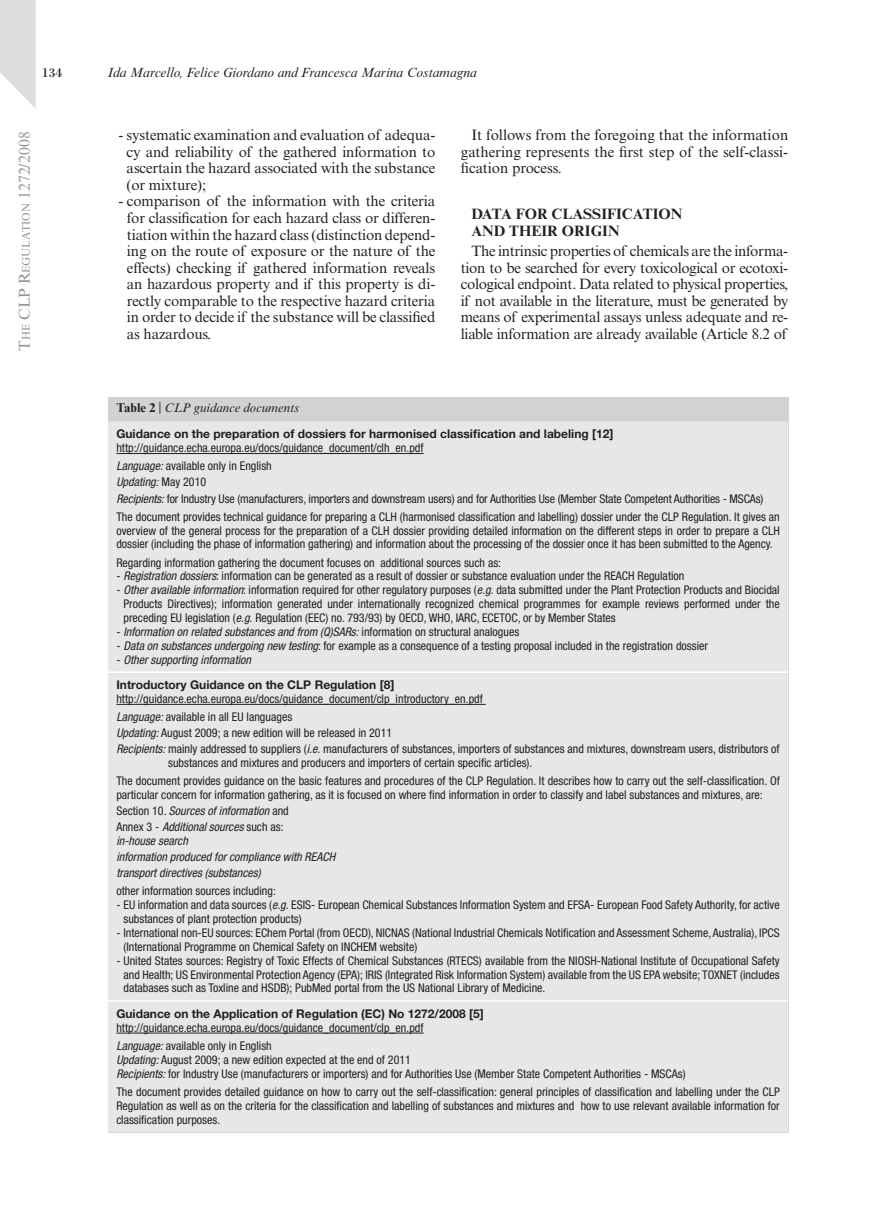
<style>
.page{position:relative;width:872px;height:1213px;background:#fff}
.page>*{position:absolute;margin:0;border:0;box-sizing:border-box;transform-origin:0 0}
.t1{font:15.75px "Times New Roman MT Std";color:#939598}
.t2{font:15px/16.5px "Times New Roman MT Std";letter-spacing:-.01em;color:#231f20;text-align:justify}
.t3{font:700 15px/16.5px "Times New Roman MT Std";color:#231f20}
.t4{font:italic 13.5px "Times New Roman MT Std";color:#231f20}
.t5{font:13.5px "Bodoni Std";color:#231f20}
.t6{font:italic 12.75px "Times New Roman MT Std";color:#231f20}
.t7{font:condensed 12px/13.8px "Helvetica Neue LT Std";color:#231f20}
.t8{font:700 12px/25.7px "Helvetica Neue LT Std";color:#231f20}
.t9{font:italic condensed 12px/16px "Helvetica Neue LT Std";color:#231f20}
.s1{font-size:10.95px}
.s2{font-weight:700;font-style:normal}
.s3{font-style:normal}
.s4{font-style:italic}
.s5{font-weight:400;font-stretch:condensed}
.s6{font-weight:400;font-style:italic;font-stretch:condensed}
</style>
<div class="page">
<div style="left:108px;top:397px;width:680px;height:735px;background:#d1d2d4"></div>
<div style="left:108px;top:421px;width:680px;height:711px;background:#e6e7e9"></div>
<hr style="left:108px;top:671px;width:680px;height:2px;background:#fff">
<hr style="left:108px;top:1000px;width:680px;height:1px;background:#fff">
<hr style="left:116px;top:453px;width:308px;height:1px;background:#231f20">
<hr style="left:116px;top:704px;width:370px;height:1px;background:#231f20">
<hr style="left:116px;top:1032px;width:308px;height:1px;background:#231f20">
<svg style="left:0;top:0;width:36px;height:108px"></svg>
<p class="t5" style="left:42px;top:64px;width:22px">134</p>
<p class="t4" style="left:108px;top:64px;width:371px">Ida Marcello, Felice Giordano and Francesca Marina Costamagna</p>
<h1 class="t1" style="left:15px;top:350px;width:220px;rotate:-90deg">T<span class="s1">he</span> CLP R<span class="s1">egulation</span> 1272/2008</h1>
<p class="t2" style="left:127px;top:127px;width:310px;text-indent:-8px">- systematic examination and evaluation of adequa&shy;cy and reliability of the gathered information to ascertain the hazard associated with the substance (or mixture);</p>
<p class="t2" style="left:127px;top:193px;width:310px;text-indent:-8px">- comparison of the information with the criteria for classification for each hazard class or differen&shy;tiation within the hazard class (distinction depend&shy;ing on the route of exposure or the nature of the effects) checking if gathered information reveals an hazardous property and if this property is di&shy;rectly comparable to the respective hazard criteria in order to decide if the substance will be classified as hazardous.</p>
<p class="t2" style="left:461px;top:127px;width:329px;text-indent:11px">It follows from the foregoing that the information gathering represents the first step of the self-classi&shy;fication process.</p>
<p class="t3" style="left:471px;top:206px;width:212px">DATA FOR CLASSIFICATION<br>AND THEIR ORIGIN</p>
<p class="t2" style="left:461px;top:243px;width:329px;text-indent:11px">The intrinsic properties of chemicals are the informa&shy;tion to be searched for every toxicological or ecotoxi&shy;cological endpoint. Data related to physical properties, if not available in the literature, must be generated by means of experimental assays unless adequate and re&shy;liable information are already available (Article 8.2 of</p>
<p class="t6" style="left:116px;top:400px;width:184px"><span class="s2">Table 2</span> <span class="s3">|</span> CLP guidance documents</p>
<p class="t8" style="left:116px;top:421px;width:498px">Guidance on the preparation of dossiers for harmonised classification and labeling [12]</p>
<p class="t7" style="left:116px;top:439px;width:309px;line-height:18.1px">http://guidance.echa.europa.eu/docs/guidance_document/clh_en.pdf<br><span class="s4">Language:</span> available only in English</p>
<p class="t7" style="left:116px;top:474px;width:648px;line-height:16px"><span class="s4">Updating:</span> May 2010<br><span class="s4">Recipients:</span> for Industry Use (manufacturers, importers and downstream users) and for Authorities Use (Member State Competent Authorities - MSCAs)</p>
<p class="t7" style="left:116px;top:509px;width:665px;text-align:justify">The document provides technical guidance for preparing a CLH (harmonised classification and labelling) dossier under the CLP Regulation. It gives an overview of the general process for the preparation of a CLH dossier providing detailed information on the different steps in order to prepare a CLH dossier (including the phase of information gathering) and information about the processing of the dossier once it has been submitted to the Agency.</p>
<p class="t7" style="left:116px;top:555px;width:386px">Regarding information gathering the document focuses on additional sources such as:</p>
<p class="t7" style="left:116px;top:569px;width:569px">- <span class="s4">Registration dossiers</span>: information can be generated as a result of dossier or substance evaluation under the REACH Regulation</p>
<p class="t7" style="left:123px;top:583px;width:658px;text-align:justify;text-indent:-7px">- <span class="s4">Other available information</span>: information required for other regulatory purposes (<span class="s4">e.g.</span> data submitted under the Plant Protection Products and Biocidal Products Directives); information generated under internationally recognized chemical programmes for example reviews performed under the preceding EU legislation (<span class="s4">e.g.</span> Regulation (EEC) no. 793/93) by OECD, WHO, IARC, ECETOC, or by Member States</p>
<p class="t9" style="left:116px;top:624px;width:404px"><span class="s3">-</span> Information on related substances and from (Q)SARs: <span class="s3">information on structural analogues</span></p>
<p class="t7" style="left:116px;top:638px;width:593px">- <span class="s4">Data on substances undergoing new testing</span>: for example as a consequence of a testing proposal included in the registration dossier</p>
<p class="t8" style="left:116px;top:646px;width:280px"><span class="s5">-</span> <span class="s6">Other supporting information<br></span>Introductory Guidance on the CLP Regulation [8]</p>
<p class="t7" style="left:116px;top:689px;width:368px;line-height:18.1px">http://guidance.echa.europa.eu/docs/guidance_document/clp_introductory_en.pdf<br><span class="s4">Language:</span> available in all EU languages</p>
<p class="t7" style="left:116px;top:725px;width:665px;line-height:16px"><span class="s4">Updating:</span> August 2009; a new edition will be released in 2011<br><span class="s4">Recipients:</span> mainly addressed to suppliers (<span class="s4">i.e.</span> manufacturers of substances, importers of substances and mixtures, downstream users, distributors of</p>
<p class="t7" style="left:116px;top:753px;width:665px;line-height:18.1px;text-indent:52px">substances and mixtures and producers and importers of certain specific articles).<br>The document provides guidance on the basic features and procedures of the CLP Regulation. It describes how to carry out the self-classification. Of</p>
<p class="t7" style="left:116px;top:787px;width:648px;line-height:16px">particular concern for information gathering, as it is focused on where find information in order to classify and label substances and mixtures, are:<br>Section 10. <span class="s4">Sources of information</span> and<br>Annex 3 - <span class="s4">Additional sources</span> such as:</p>
<p class="t9" style="left:116px;top:833px;width:220px">in-house search<br>information produced for compliance with REACH transport directives (substances)</p>
<p class="t7" style="left:116px;top:884px;width:161px">other information sources including:</p>
<p class="t7" style="left:123px;top:898px;width:658px;text-indent:-7px">- EU information and data sources (<span class="s4">e.g.</span> ESIS- European Chemical Substances Information System and EFSA- European Food Safety Authority, for active substances of plant protection products)</p>
<p class="t7" style="left:123px;top:925px;width:658px;text-indent:-7px">- International non-EU sources: EChem Portal (from OECD), NICNAS (National Industrial Chemicals Notification and Assessment Scheme, Australia), IPCS (International Programme on Chemical Safety on INCHEM website)</p>
<p class="t7" style="left:123px;top:953px;width:658px;text-align:justify;text-indent:-7px">- United States sources: Registry of Toxic Effects of Chemical Substances (RTECS) available from the NIOSH-National Institute of Occupational Safety and Health; US Environmental Protection Agency (EPA); IRIS (Integrated Risk Information System) available from the US EPA website; TOXNET (includes databases such as Toxline and HSDB); PubMed portal from the US National Library of Medicine.</p>
<p class="t8" style="left:116px;top:1000px;width:369px">Guidance on the Application of Regulation (EC) No 1272/2008 [5]</p>
<p class="t7" style="left:116px;top:1018px;width:309px;line-height:18.1px">http://guidance.echa.europa.eu/docs/guidance_document/clp_en.pdf<br><span class="s4">Language:</span> available only in English</p>
<p class="t7" style="left:116px;top:1052px;width:571px"><span class="s4">Updating:</span> August 2009; a new edition expected at the end of 2011<br><span class="s4">Recipients:</span> for Industry Use (manufacturers or importers) and for Authorities Use (Member State Competent Authorities - MSCAs)</p>
<p class="t7" style="left:116px;top:1084px;width:665px;text-align:justify">The document provides detailed guidance on how to carry out the self-classification: general principles of classification and labelling under the CLP Regulation as well as on the criteria for the classification and labelling of substances and mixtures and how to use relevant available information for classification purposes.</p>
</div>
